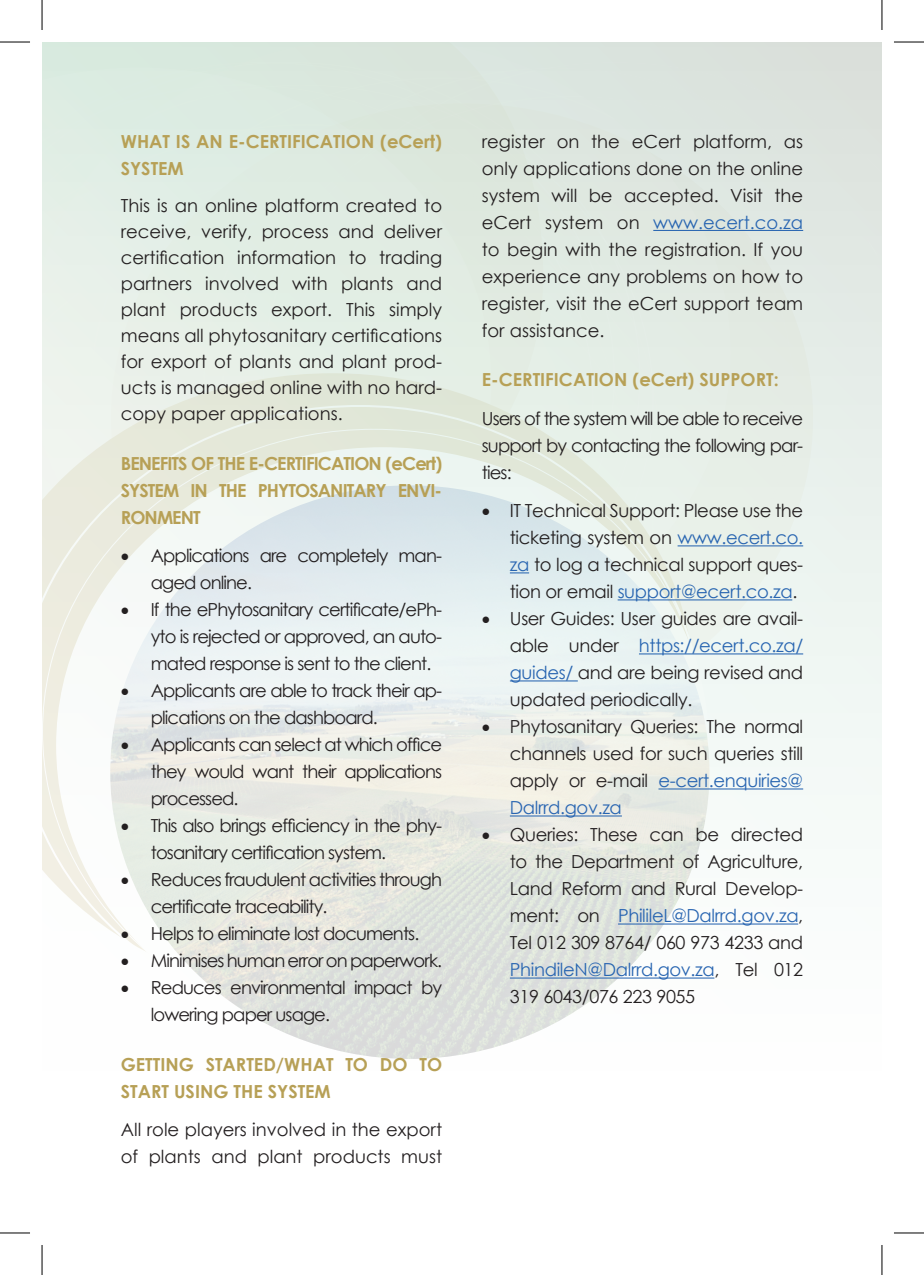
<style>
.page{position:relative;width:924px;height:1275px;background:#fff}
.page>*{position:absolute;margin:0;border:0;box-sizing:border-box;transform-origin:0 0}
.t1{font:18px/27px "Century Gothic";letter-spacing:-.05em;color:#231f20;text-align:justify}
.t2{font:700 18px/27px "Century Gothic";color:#b7a056}
.t3{font:18px/27px "Century Gothic";color:#231f20}
.s1{color:#2865b1}
</style>
<div class="page">
<div style="left:42px;top:42px;width:839px;height:1049px;background:#fbfdfc"></div>
<svg style="left:709px;top:62px;width:172px;height:622px"></svg>
<div style="left:543px;top:42px;width:187px;height:625px;background:#e0e8e1"></div>
<div style="left:543px;top:62px;width:71px;height:311px;background:#e0e9e1"></div>
<div style="left:42px;top:42px;width:501px;height:331px;background:#dce8de"></div>
<div style="left:42px;top:68px;width:449px;height:305px;background:#e1ede3"></div>
<svg style="left:42px;top:373px;width:651px;height:32px;fill:#e5efe7"></svg>
<svg style="left:42px;top:405px;width:659px;height:525px"></svg>
<img style="left:110px;top:485px;width:599px;height:574px">
<hr style="left:653px;top:230px;width:149px;height:1px;background:#2865b1">
<hr style="left:677px;top:545px;width:125px;height:1px;background:#2865b1">
<svg style="left:509px;top:572px;width:20px;height:1px"></svg>
<hr style="left:617px;top:599px;width:174px;height:1px;background:#2865b1">
<hr style="left:638px;top:653px;width:164px;height:1px;background:#2865b1">
<hr style="left:509px;top:680px;width:68px;height:1px;background:#2865b1">
<hr style="left:658px;top:788px;width:144px;height:1px;background:#2865b1">
<hr style="left:509px;top:815px;width:112px;height:1px;background:#2865b1">
<hr style="left:617px;top:923px;width:180px;height:1px;background:#2865b1">
<hr style="left:509px;top:977px;width:205px;height:1px;background:#2865b1">
<hr style="left:0;top:42px;width:30px;height:1px;background:#000">
<hr style="left:893px;top:42px;width:30px;height:1px;background:#000">
<hr style="left:0;top:1232px;width:30px;height:1px;background:#000">
<hr style="left:893px;top:1232px;width:30px;height:1px;background:#000">
<hr style="left:42px;top:0;width:1px;height:30px;background:#000">
<hr style="left:42px;top:1245px;width:1px;height:30px;background:#000">
<hr style="left:881px;top:0;width:1px;height:30px;background:#000">
<hr style="left:881px;top:1245px;width:1px;height:30px;background:#000">
<p class="t2" style="left:121px;top:127px;width:323px">WHAT IS AN E-CERTIFICATION (eCert)<br>SYSTEM</p>
<p class="t1" style="left:121px;top:192px;width:323px;line-height:26px">This is an online platform created to receive, verify, process and deliver certification information to trading partners involved with plants and plant products export. This simply means all phytosanitary certifications for export of plants and plant prod&shy;ucts is managed online with no hard&shy;copy paper applications.</p>
<p class="t2" style="left:121px;top:449px;width:323px;text-align:justify">BENEFITS OF THE E-CERTIFICATION (eCert)<br>SYSTEM IN THE PHYTOSANITARY ENVI-RONMENT</p>
<p class="t1" style="left:151px;top:542px;width:293px;text-indent:-30px">• Applications are completely man&shy;aged online.</p>
<p class="t1" style="left:151px;top:596px;width:293px;text-indent:-30px">• If the ePhytosanitary certificate/ePh&shy;yto is rejected or approved, an auto&shy;mated response is sent to the client.</p>
<p class="t1" style="left:151px;top:677px;width:293px;text-indent:-30px">• Applicants are able to track their ap&shy;plications on the dashboard.</p>
<p class="t1" style="left:151px;top:731px;width:293px;text-indent:-30px">• Applicants can select at which office they would want their applications processed.</p>
<p class="t1" style="left:151px;top:812px;width:293px;text-indent:-30px">• This also brings efficiency in the phy&shy;tosanitary certification system.</p>
<p class="t1" style="left:151px;top:866px;width:293px;text-indent:-30px">• Reduces fraudulent activities through certificate traceability.</p>
<p class="t1" style="left:121px;top:920px;width:300px">• Helps to eliminate lost documents.</p>
<p class="t1" style="left:121px;top:947px;width:323px">• Minimises human error on paperwork.</p>
<p class="t1" style="left:151px;top:974px;width:293px;text-indent:-30px">• Reduces environmental impact by lowering paper usage.</p>
<p class="t2" style="left:121px;top:1050px;width:323px">GETTING STARTED/WHAT TO DO TO<br>START USING THE SYSTEM</p>
<p class="t3" style="left:121px;top:1116px;width:323px">All role players involved in the export of plants and plant products must</p>
<p class="t1" style="left:481px;top:127px;width:323px">register on the eCert platform, as only applications done on the online system will be accepted. Visit the eCert system on <span class="s1">www.ecert.co.za </span>to begin with the registration. If you experience any problems on how to register, visit the eCert support team for assistance.</p>
<p class="t2" style="left:481px;top:365px;width:298px">E-CERTIFICATION (eCert) SUPPORT:</p>
<p class="t1" style="left:481px;top:404px;width:323px">Users of the system will be able to receive support by contacting the following par&shy;ties:</p>
<p class="t1" style="left:509px;top:497px;width:295px;text-indent:-28px">• IT Technical Support: Please use the ticketing system on <span class="s1">www.ecert.co. za</span> to log a technical support ques&shy;tion or email <span class="s1">support@ecert.co.za</span>.</p>
<p class="t1" style="left:509px;top:605px;width:295px;text-indent:-28px">• User Guides: User guides are avail&shy;able under <span class="s1">https://ecert.co.za/ guides/</span> and are being revised and updated periodically.</p>
<p class="t1" style="left:509px;top:713px;width:295px;text-indent:-28px">• Phytosanitary Queries: The normal channels used for such queries still apply or e-mail <span class="s1">e-cert.enquiries@ Dalrrd.gov.za</span></p>
<p class="t1" style="left:509px;top:821px;width:295px;text-indent:-28px">• Queries: These can be directed to the Department of Agriculture, Land Reform and Rural Develop&shy;ment: on <span class="s1">PhilileL@Dalrrd.gov.za</span>, Tel 012 309 8764/ 060 973 4233 and <span class="s1">PhindileN@Dalrrd.gov.za</span>, Tel 012<br>319 6043/076 223 9055</p>
</div>
